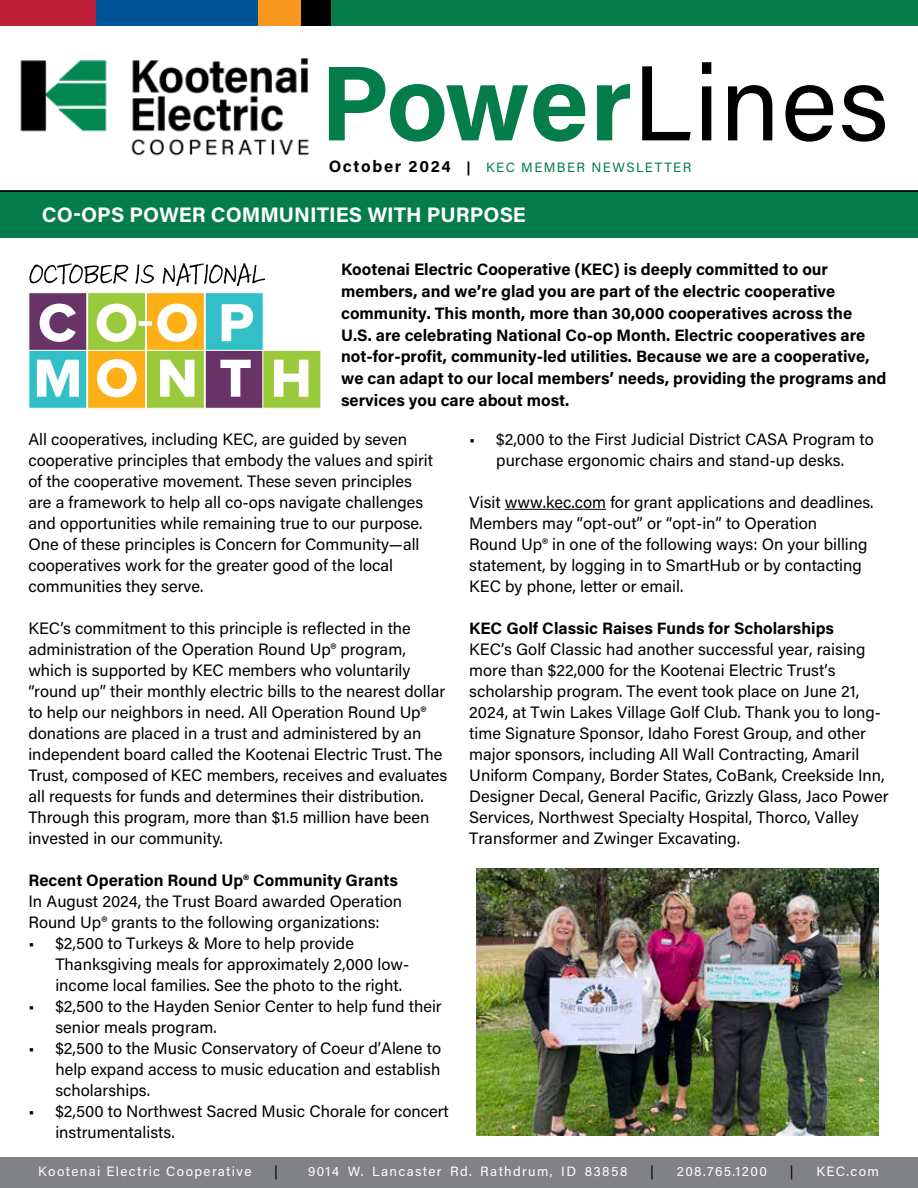
<style>
.page{position:relative;width:918px;height:1188px;background:#fff}
.page>*{position:absolute;margin:0;border:0;box-sizing:border-box;transform-origin:0 0}
.t1{font:106.5px "Acumin Variable Concept";letter-spacing:.005em;color:#057d4a}
.t2{font:700 21px "Acumin Pro";color:#fff}
.t3{font:16.5px/21px "Acumin Pro";color:#000}
.t4{font:700 16.5px/21.8px "Acumin Pro";color:#000}
.t5{font:13.5px "Acumin Pro";letter-spacing:.1em;color:#fff}
.t6{font:13.5px "Acumin Variable Concept";letter-spacing:.105em;color:#057d4a}
.t7{font:13.5px "Acumin Pro";color:#000}
.s1{color:#000}
.s2{font-family:"Acumin Pro";font-weight:700;font-size:16.5px;color:#000}
.s3{font-family:"Acumin Pro";font-weight:700;color:#000}
</style>
<div class="page">
<div style="left:0;top:1158px;width:918px;height:30px;background:#808285"></div>
<div style="left:330px;top:0;width:588px;height:26px;background:#057d4a"></div>
<div style="left:0;top:0;width:96px;height:26px;background:#c01f3b"></div>
<div style="left:255px;top:0;width:47px;height:26px;background:#f8971d"></div>
<div style="left:96px;top:0;width:162px;height:26px;background:#005596"></div>
<div style="left:301px;top:0;width:30px;height:26px;background:#000"></div>
<img style="left:20px;top:58px;width:289px;height:98px">
<div style="left:0;top:190px;width:918px;height:48px;background:#057d4a"></div>
<hr style="left:0;top:190px;width:918px;height:2px;background:#000">
<div style="left:28px;top:292px;width:59px;height:59px;background:#683366;border:1px solid #fff"></div>
<div style="left:28px;top:350px;width:59px;height:59px;background:#32bfc5;border:1px solid #fff"></div>
<div style="left:87px;top:292px;width:59px;height:59px;background:#9aca3c;border:1px solid #fff"></div>
<div style="left:87px;top:350px;width:59px;height:59px;background:#fcaf17;border:1px solid #fff"></div>
<div style="left:146px;top:292px;width:59px;height:59px;background:#fcaf17;border:1px solid #fff"></div>
<div style="left:146px;top:350px;width:59px;height:59px;background:#9aca3c;border:1px solid #fff"></div>
<div style="left:205px;top:292px;width:59px;height:59px;background:#32bfc5;border:1px solid #fff"></div>
<div style="left:205px;top:350px;width:59px;height:59px;background:#683366;border:1px solid #fff"></div>
<div style="left:263px;top:350px;width:58px;height:59px;background:#9aca3c;border:1px solid #fff"></div>
<svg style="left:29px;top:263px;width:236px;height:23px"></svg>
<svg style="left:37px;top:359px;width:271px;height:38px"></svg>
<svg style="left:40px;top:304px;width:213px;height:38px"></svg>
<hr style="left:505px;top:509px;width:101px;height:1px;background:#000">
<img style="left:476px;top:868px;width:403px;height:268px">
<h1 class="t1" style="left:320px;top:30px;width:570px">Power<span class="s1">Lines</span></h1>
<p class="t6" style="left:329px;top:158px;width:364px"><span class="s2">October 2024</span> <span class="s3">|</span> KEC MEMBER NEWSLETTER</p>
<p class="t2" style="left:42px;top:200px;width:485px">CO-OPS POWER COMMUNITIES WITH PURPOSE</p>
<p class="t4" style="left:341px;top:258px;width:547px">Kootenai Electric Cooperative (KEC) is deeply committed to our members, and we’re glad you are part of the electric cooperative community. This month, more than 30,000 cooperatives across the U.S. are celebrating National Co-op Month. Electric cooperatives are not-for-profit, community-led utilities. Because we are a cooperative, we can adapt to our local members’ needs, providing the programs and services you care about most.</p>
<p class="t3" style="left:28px;top:428px;width:406px">All cooperatives, including KEC, are guided by seven cooperative principles that embody the values and spirit of the cooperative movement. These seven principles are a framework to help all co-ops navigate challenges and opportunities while remaining true to our purpose.<br>One of these principles is Concern for Community—all cooperatives work for the greater good of the local communities they serve.</p>
<p class="t3" style="left:28px;top:617px;width:421px">KEC’s commitment to this principle is reflected in the administration of the Operation Round Up® program, which is supported by KEC members who voluntarily “round up” their monthly electric bills to the nearest dollar to help our neighbors in need. All Operation Round Up® donations are placed in a trust and administered by an independent board called the Kootenai Electric Trust. The Trust, composed of KEC members, receives and evaluates all requests for funds and determines their distribution.<br>Through this program, more than $1.5 million have been invested in our community.</p>
<p class="t4" style="left:28px;top:868px;width:371px">Recent Operation Round Up® Community Grants</p>
<p class="t3" style="left:28px;top:890px;width:375px">In August 2024, the Trust Board awarded Operation<br>Round Up® grants to the following organizations:</p>
<p class="t3" style="left:55px;top:932px;width:355px;text-indent:-27px">• $2,500 to Turkeys &amp; More to help provide<br>Thanksgiving meals for approximately 2,000 low&shy;income local families. See the photo to the right.</p>
<p class="t3" style="left:55px;top:995px;width:388px;text-indent:-27px">• $2,500 to the Hayden Senior Center to help fund their senior meals program.</p>
<p class="t3" style="left:55px;top:1037px;width:387px;text-align:justify;text-indent:-27px">• $2,500 to the Music Conservatory of Coeur d’Alene to help expand access to music education and establish scholarships.</p>
<p class="t3" style="left:55px;top:1100px;width:395px;text-indent:-27px">• $2,500 to Northwest Sacred Music Chorale for concert instrumentalists.</p>
<p class="t3" style="left:469px;top:428px;width:406px;text-align:center">• $2,000 to the First Judicial District CASA Program to purchase ergonomic chairs and stand-up desks.</p>
<p class="t3" style="left:469px;top:491px;width:406px">Visit www.kec.com for grant applications and deadlines.<br>Members may “opt-out” or “opt-in” to Operation<br>Round Up® in one of the following ways: On your billing statement, by logging in to SmartHub or by contacting KEC by phone, letter or email.</p>
<p class="t4" style="left:469px;top:616px;width:366px">KEC Golf Classic Raises Funds for Scholarships</p>
<p class="t3" style="left:469px;top:638px;width:421px">KEC’s Golf Classic had another successful year, raising more than $22,000 for the Kootenai Electric Trust’s scholarship program. The event took place on June 21, 2024, at Twin Lakes Village Golf Club. Thank you to long‐ time Signature Sponsor, Idaho Forest Group, and other major sponsors, including All Wall Contracting, Amaril Uniform Company, Border States, CoBank, Creekside Inn, Designer Decal, General Pacific, Grizzly Glass, Jaco Power Services, Northwest Specialty Hospital, Thorco, Valley Transformer and Zwinger Excavating.</p>
<p class="t5" style="left:38px;top:1162px;width:215px">Kootenai Electric Cooperative</p>
<p class="t7" style="left:274px;top:1162px;width:5px">|</p>
<p class="t5" style="left:308px;top:1162px;width:321px">9014 W. Lancaster Rd. Rathdrum, ID 83858</p>
<p class="t7" style="left:650px;top:1162px;width:5px">|</p>
<p class="t5" style="left:677px;top:1162px;width:92px">208.765.1200</p>
<p class="t7" style="left:790px;top:1162px;width:5px">|</p>
<p class="t5" style="left:816px;top:1162px;width:64px">KEC.com</p>
</div>
